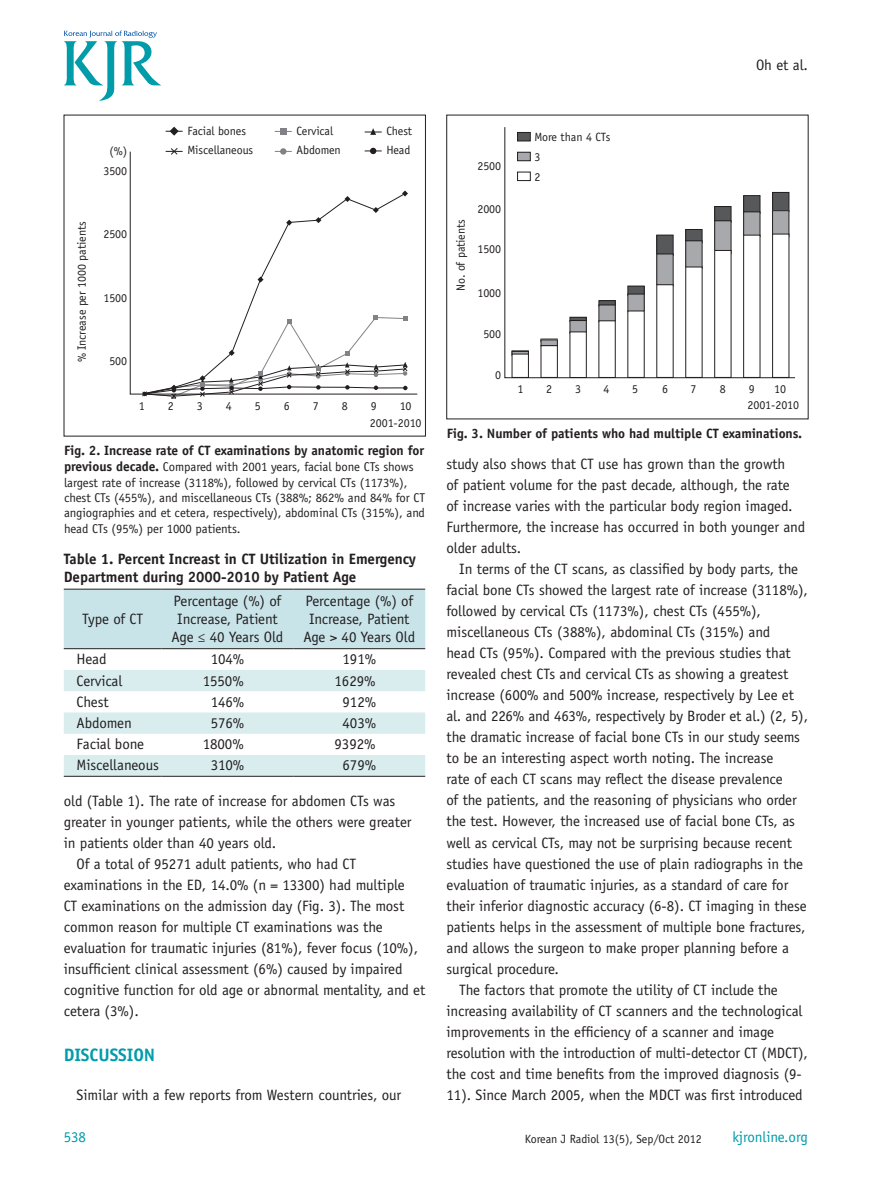
<style>
.page{position:relative;width:893px;height:1191px;background:#fff}
.page>*{position:absolute;margin:0;border:0;box-sizing:border-box;transform-origin:0 0}
.큰제목{font:700 18px "Officina Sans Std";letter-spacing:-.005em;color:#009caa}
.본문{font:15px/21px "Officina Sans Std";letter-spacing:-.005em;color:#231f20}
.표본문{font:15px/18px "Officina Sans Std";letter-spacing:-.005em;color:#231f20;text-align:center}
.표제목{font:700 15px/18px "Officina Sans Std";letter-spacing:-.005em;color:#231f20}
.t1{font:15px "Officina Sans Std";letter-spacing:-.005em;color:#009caa}
.그림제목{font:700 13.5px "Officina Sans Std";letter-spacing:-.005em;color:#231f20}
.그림제목-2{font:12.75px/15.5px "Officina Sans Std";letter-spacing:-.005em;color:#231f20}
.t2{font:12px "Officina Sans Std";letter-spacing:-.005em;color:#231f20}
.s1{font-weight:700;font-size:13.5px}
</style>
<div class="page">
<svg style="left:64px;top:31px;width:97px;height:70px"></svg>
<div style="left:64px;top:590px;width:361px;height:58px;background:#c9e4e9"></div>
<svg style="left:64px;top:670px;width:361px;height:106px"></svg>
<hr style="left:64px;top:648px;width:98px;height:1px;background:#231f20">
<hr style="left:162px;top:648px;width:131px;height:1px;background:#231f20">
<hr style="left:293px;top:648px;width:132px;height:1px;background:#231f20">
<hr style="left:64px;top:776px;width:98px;height:1px;background:#231f20">
<hr style="left:162px;top:776px;width:131px;height:1px;background:#231f20">
<hr style="left:293px;top:776px;width:132px;height:1px;background:#231f20">
<hr style="left:64px;top:589px;width:98px;height:1px;background:#231f20">
<hr style="left:162px;top:589px;width:131px;height:1px;background:#231f20">
<hr style="left:293px;top:589px;width:132px;height:1px;background:#231f20">
<svg style="left:504px;top:127px;width:291px;height:251px"></svg>
<svg style="left:130px;top:151px;width:288px;height:243px"></svg>
<svg style="left:166px;top:127px;width:17px;height:9px"></svg>
<div style="left:280px;top:128px;width:6px;height:7px;background:#808285"></div>
<svg style="left:365px;top:128px;width:17px;height:7px"></svg>
<svg style="left:166px;top:148px;width:17px;height:7px"></svg>
<div style="left:280px;top:148px;width:6px;height:7px;background:#808285;border-radius:50%"></div>
<svg style="left:365px;top:148px;width:17px;height:6px"></svg>
<svg style="left:142px;top:315px;width:266px;height:84px"></svg>
<p class="본문" style="left:756px;top:54px;width:53px">Oh et al.</p>
<p class="t2" style="left:187px;top:124px;width:60px">Facial bones</p>
<p class="t2" style="left:296px;top:124px;width:38px">Cervical</p>
<p class="t2" style="left:386px;top:124px;width:27px">Chest</p>
<p class="t2" style="left:109px;top:143px;width:19px">(%)</p>
<p class="t2" style="left:187px;top:143px;width:67px">Miscellaneous</p>
<p class="t2" style="left:296px;top:143px;width:46px">Abdomen</p>
<p class="t2" style="left:386px;top:143px;width:26px">Head</p>
<p class="t2" style="left:103px;top:163px;width:25px">3500</p>
<p class="t2" style="left:75px;top:362px;width:142px;rotate:-90deg">% Increase per 1000 patients</p>
<p class="t2" style="left:103px;top:227px;width:25px">2500</p>
<p class="t2" style="left:103px;top:291px;width:25px">1500</p>
<p class="t2" style="left:109px;top:354px;width:19px">500</p>
<p class="t2" style="left:139px;top:399px;width:7px">1</p>
<p class="t2" style="left:168px;top:399px;width:7px">2</p>
<p class="t2" style="left:197px;top:399px;width:7px">3</p>
<p class="t2" style="left:226px;top:399px;width:7px">4</p>
<p class="t2" style="left:255px;top:399px;width:7px">5</p>
<p class="t2" style="left:284px;top:399px;width:7px">6</p>
<p class="t2" style="left:313px;top:399px;width:7px">7</p>
<p class="t2" style="left:342px;top:399px;width:7px">8</p>
<p class="t2" style="left:371px;top:399px;width:7px">9</p>
<p class="t2" style="left:400px;top:399px;width:13px">10</p>
<p class="t2" style="left:370px;top:416px;width:53px">2001-2010</p>
<p class="그림제목" style="left:64px;top:442px;width:362px">Fig. 2. Increase rate of CT examinations by anatomic region for</p>
<p class="그림제목-2" style="left:64px;top:459px;width:363px"><span class="s1">previous decade.</span> Compared with 2001 years, facial bone CTs shows largest rate of increase (3118%), followed by cervical CTs (1173%), chest CTs (455%), and miscellaneous CTs (388%; 862% and 84% for CT angiographies and et cetera, respectively), abdominal CTs (315%), and head CTs (95%) per 1000 patients.</p>
<p class="표제목" style="left:64px;top:550px;width:354px">Table 1. Percent Increast in CT Utilization in Emergency<br>Department during 2000-2010 by Patient Age</p>
<p class="표본문" style="left:82px;top:610px;width:62px">Type of CT</p>
<p class="표본문" style="left:172px;top:592px;width:113px">Percentage (%) of<br>Increase, Patient<br>Age ≤ 40 Years Old</p>
<p class="표본문" style="left:303px;top:592px;width:113px">Percentage (%) of<br>Increase, Patient<br>Age &gt; 40 Years Old</p>
<p class="표본문" style="left:77px;top:650px;width:32px">Head</p>
<p class="표본문" style="left:211px;top:650px;width:35px">104%</p>
<p class="표본문" style="left:342px;top:650px;width:35px">191%</p>
<p class="표본문" style="left:77px;top:671px;width:47px">Cervical</p>
<p class="표본문" style="left:203px;top:671px;width:43px">1550%</p>
<p class="표본문" style="left:334px;top:671px;width:43px">1629%</p>
<p class="표본문" style="left:77px;top:693px;width:34px">Chest</p>
<p class="표본문" style="left:211px;top:693px;width:35px">146%</p>
<p class="표본문" style="left:342px;top:693px;width:35px">912%</p>
<p class="표본문" style="left:77px;top:714px;width:57px">Abdomen</p>
<p class="표본문" style="left:211px;top:714px;width:35px">576%</p>
<p class="표본문" style="left:342px;top:714px;width:35px">403%</p>
<p class="표본문" style="left:77px;top:735px;width:69px">Facial bone</p>
<p class="표본문" style="left:203px;top:735px;width:43px">1800%</p>
<p class="표본문" style="left:334px;top:735px;width:43px">9392%</p>
<p class="표본문" style="left:77px;top:756px;width:84px">Miscellaneous</p>
<p class="표본문" style="left:211px;top:756px;width:35px">310%</p>
<p class="표본문" style="left:342px;top:756px;width:35px">679%</p>
<p class="본문" style="left:64px;top:790px;width:349px">old (Table 1). The rate of increase for abdomen CTs was greater in younger patients, while the others were greater in patients older than 40 years old.</p>
<p class="본문" style="left:64px;top:853px;width:363px;text-indent:13px">Of a total of 95271 adult patients, who had CT examinations in the ED, 14.0% (n = 13300) had multiple<br>CT examinations on the admission day (Fig. 3). The most common reason for multiple CT examinations was the evaluation for traumatic injuries (81%), fever focus (10%), insufficient clinical assessment (6%) caused by impaired cognitive function for old age or abnormal mentality, and et cetera (3%).</p>
<p class="큰제목" style="left:64px;top:1043px;width:93px">DISCUSSION</p>
<p class="본문" style="left:77px;top:1084px;width:326px">Similar with a few reports from Western countries, our</p>
<p class="t2" style="left:477px;top:159px;width:25px">2500</p>
<p class="t2" style="left:454px;top:291px;width:73px;rotate:-90deg">No. of patients</p>
<p class="t2" style="left:477px;top:202px;width:25px">2000</p>
<p class="t2" style="left:477px;top:242px;width:25px">1500</p>
<p class="t2" style="left:477px;top:285px;width:25px">1000</p>
<p class="t2" style="left:483px;top:327px;width:19px">500</p>
<p class="t2" style="left:495px;top:368px;width:7px">0</p>
<p class="t2" style="left:534px;top:130px;width:78px">More than 4 CTs</p>
<p class="t2" style="left:534px;top:150px;width:7px">3</p>
<p class="t2" style="left:534px;top:170px;width:7px">2</p>
<p class="t2" style="left:517px;top:381px;width:7px">1</p>
<p class="t2" style="left:546px;top:381px;width:7px">2</p>
<p class="t2" style="left:575px;top:381px;width:7px">3</p>
<p class="t2" style="left:604px;top:381px;width:7px">4</p>
<p class="t2" style="left:632px;top:381px;width:7px">5</p>
<p class="t2" style="left:662px;top:381px;width:7px">6</p>
<p class="t2" style="left:690px;top:381px;width:7px">7</p>
<p class="t2" style="left:720px;top:381px;width:7px">8</p>
<p class="t2" style="left:749px;top:381px;width:7px">9</p>
<p class="t2" style="left:774px;top:381px;width:13px">10</p>
<p class="t2" style="left:747px;top:397px;width:53px">2001-2010</p>
<p class="그림제목" style="left:447px;top:424px;width:357px">Fig. 3. Number of patients who had multiple CT examinations.</p>
<p class="본문" style="left:446px;top:454px;width:360px">study also shows that CT use has grown than the growth<br>of patient volume for the past decade, although, the rate of increase varies with the particular body region imaged.<br>Furthermore, the increase has occurred in both younger and older adults.</p>
<p class="본문" style="left:446px;top:559px;width:363px;text-indent:13px">In terms of the CT scans, as classified by body parts, the facial bone CTs showed the largest rate of increase (3118%), followed by cervical CTs (1173%), chest CTs (455%), miscellaneous CTs (388%), abdominal CTs (315%) and<br>head CTs (95%). Compared with the previous studies that revealed chest CTs and cervical CTs as showing a greatest increase (600% and 500% increase, respectively by Lee et al. and 226% and 463%, respectively by Broder et al.) (2, 5), the dramatic increase of facial bone CTs in our study seems to be an interesting aspect worth noting. The increase<br>rate of each CT scans may reflect the disease prevalence<br>of the patients, and the reasoning of physicians who order the test. However, the increased use of facial bone CTs, as well as cervical CTs, may not be surprising because recent studies have questioned the use of plain radiographs in the evaluation of traumatic injuries, as a standard of care for their inferior diagnostic accuracy (6-8). CT imaging in these patients helps in the assessment of multiple bone fractures, and allows the surgeon to make proper planning before a surgical procedure.</p>
<p class="본문" style="left:446px;top:979px;width:363px;text-indent:13px">The factors that promote the utility of CT include the increasing availability of CT scanners and the technological improvements in the efficiency of a scanner and image resolution with the introduction of multi-detector CT (MDCT), the cost and time benefits from the improved diagnosis (9- 11). Since March 2005, when the MDCT was first introduced</p>
<p class="t1" style="left:64px;top:1128px;width:24px">538</p>
<p class="t2" style="left:525px;top:1132px;width:178px">Korean J Radiol 13(5), Sep/Oct 2012</p>
<p class="t1" style="left:732px;top:1128px;width:77px">kjronline.org</p>
</div>
